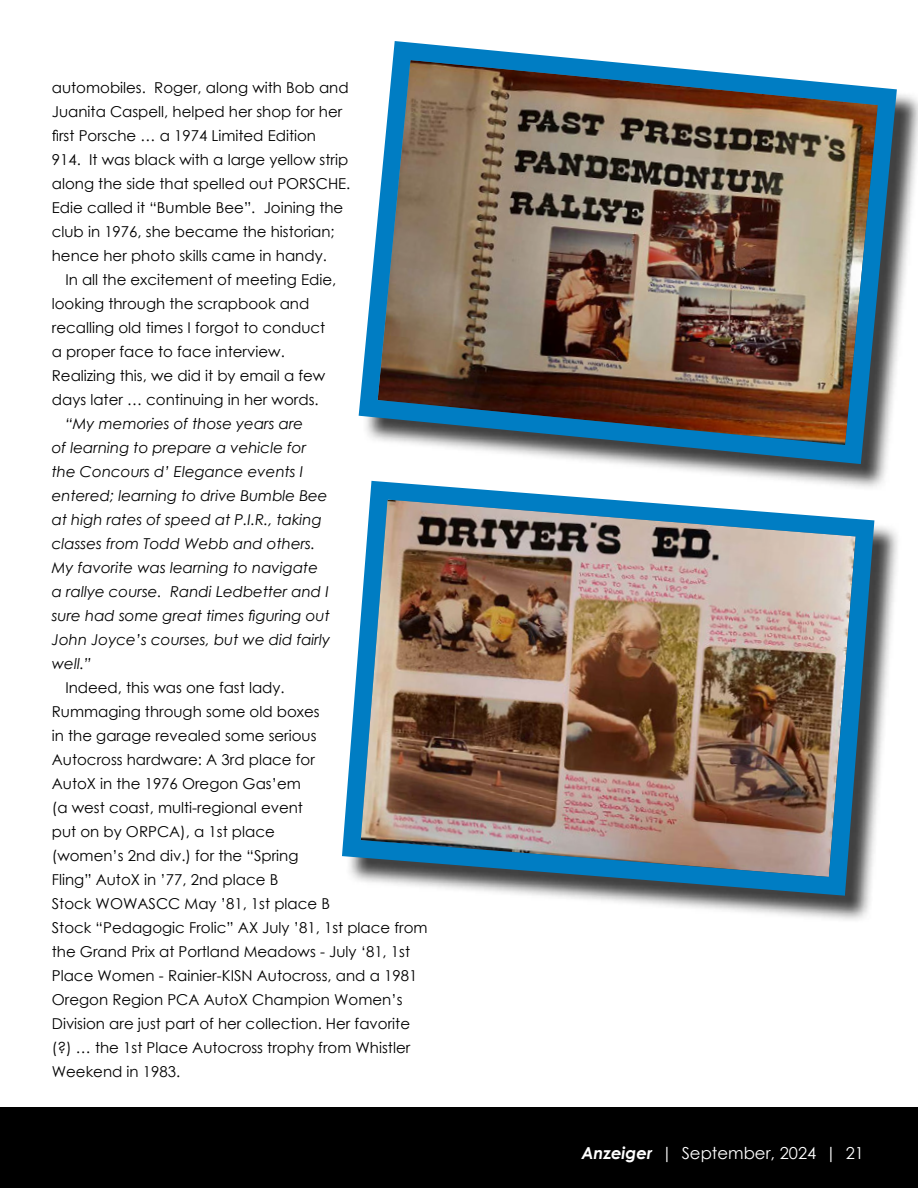
<style>
.page{position:relative;width:918px;height:1188px;background:#fff}
.page>*{position:absolute;margin:0;border:0;box-sizing:border-box;transform-origin:0 0}
.t1{font:16.5px "Century Gothic";color:#fff}
.t2{font:15px/24px "Century Gothic";color:#000}
.t3{font:italic 15px/24px "Century Gothic";color:#000}
.s1{font-weight:700;font-style:italic}
</style>
<div class="page">
<div style="left:0;top:1107px;width:918px;height:81px;background:#000"></div>
<img style="left:371px;top:464px;width:496px;height:17px">
<img style="left:867px;top:94px;width:51px;height:391px">
<img style="left:359px;top:41px;width:538px;height:423px">
<img style="left:552px;top:520px;width:346px;height:400px">
<img style="left:342px;top:481px;width:532px;height:415px">
<p class="t2" style="left:52px;top:76px;width:300px">automobiles. Roger, along with Bob and Juanita Caspell, helped her shop for her first Porsche … a 1974 Limited Edition<br>914. It was black with a large yellow strip along the side that spelled out PORSCHE.<br>Edie called it “Bumble Bee”. Joining the club in 1976, she became the historian; hence her photo skills came in handy.</p>
<p class="t2" style="left:52px;top:268px;width:286px;text-indent:14px">In all the excitement of meeting Edie, looking through the scrapbook and recalling old times I forgot to conduct a proper face to face interview.<br>Realizing this, we did it by email a few days later … continuing in her words.</p>
<p class="t3" style="left:52px;top:412px;width:280px;text-indent:14px">“My memories of those years are<br>of learning to prepare a vehicle for the Concours d’ Elegance events I entered; learning to drive Bumble Bee at high rates of speed at P.I.R., taking classes from Todd Webb and others.<br>My favorite was learning to navigate a rallye course. Randi Ledbetter and I sure had some great times figuring out John Joyce’s courses, but we did fairly well.”</p>
<p class="t2" style="left:52px;top:676px;width:377px;text-indent:14px">Indeed, this was one fast lady.<br>Rummaging through some old boxes<br>in the garage revealed some serious<br>Autocross hardware: A 3rd place for<br>AutoX in the 1976 Oregon Gas’em<br>(a west coast, multi-regional event<br>put on by ORPCA), a 1st place<br>(women’s 2nd div.) for the “Spring<br>Fling” AutoX in ’77, 2nd place B<br>Stock WOWASCC May ’81, 1st place B<br>Stock “Pedagogic Frolic” AX July ’81, 1st place from the Grand Prix at Portland Meadows - July ‘81, 1st Place Women - Rainier-KISN Autocross, and a 1981<br>Oregon Region PCA AutoX Champion Women’s Division are just part of her collection. Her favorite (?) … the 1st Place Autocross trophy from Whistler Weekend in 1983.</p>
<p class="t1" style="left:581px;top:1142px;width:284px"><span class="s1">Anzeiger</span> | September, 2024 | 21</p>
</div>
